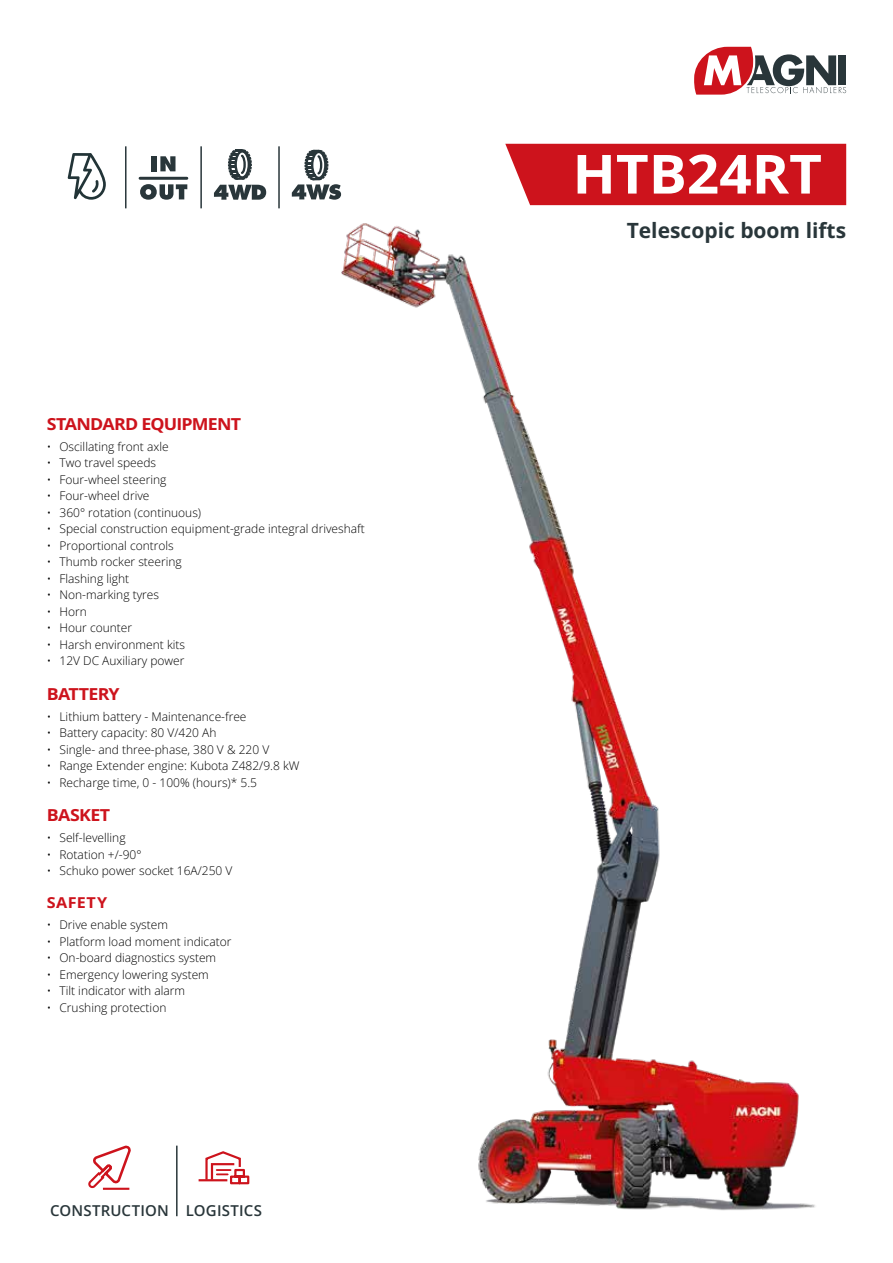
<style>
.page{position:relative;width:893px;height:1263px;background:#fff}
.page>*{position:absolute;margin:0;border:0;box-sizing:border-box;transform-origin:0 0}
.t1{font:700 54px "Open Sans";color:#fff;scale:1.05 1}
.t2{font:700 21px "Open Sans";color:#29363a}
.t3{font:700 16.5px "Open Sans";letter-spacing:-.04em;color:#cd131c;scale:1.08 1}
.t4{font:600 15px "Open Sans";letter-spacing:.01em;color:#29363a}
.t5{font:700 15px "Open Sans";letter-spacing:.035em;color:#cd131c;scale:1.08 1}
.t6{font:300 12px "Open Sans";color:#000}
</style>
<div class="page">
<svg style="left:694px;top:47px;width:152px;height:48px"></svg>
<div style="left:505px;top:144px;width:342px;height:61px;background:#cd131c"></div>
<img style="left:341px;top:223px;width:474px;height:988px">
<div style="left:152px;top:156px;width:5px;height:15px;background:#29363a"></div>
<svg style="left:160px;top:156px;width:15px;height:15px"></svg>
<svg style="left:140px;top:184px;width:47px;height:16px"></svg>
<hr style="left:140px;top:177px;width:47px;height:3px;background:#29363a">
<hr style="left:125px;top:146px;width:2px;height:62px;background:#29363a">
<hr style="left:200px;top:146px;width:2px;height:62px;background:#29363a">
<hr style="left:278px;top:146px;width:2px;height:62px;background:#29363a">
<svg style="left:214px;top:149px;width:52px;height:51px"></svg>
<svg style="left:292px;top:150px;width:49px;height:50px"></svg>
<svg style="left:68px;top:153px;width:38px;height:47px"></svg>
<svg style="left:88px;top:1145px;width:43px;height:45px"></svg>
<hr style="left:103px;top:1188px;width:26px;height:2px;background:#cd131c">
<svg style="left:204px;top:1151px;width:46px;height:34px"></svg>
<hr style="left:199px;top:1179px;width:28px;height:2px;background:#cd131c">
<hr style="left:176px;top:1145px;width:2px;height:71px;background:#29363a">
<h3 class="t3" style="left:47px;top:412px;width:182px">STANDARD EQUIPMENT</h3>
<p class="t6" style="left:47px;top:438px;width:124px">• Oscillating front axle</p>
<p class="t6" style="left:47px;top:455px;width:111px">• Two travel speeds</p>
<p class="t6" style="left:47px;top:471px;width:121px">• Four-wheel steering</p>
<p class="t6" style="left:47px;top:488px;width:104px">• Four-wheel drive</p>
<p class="t6" style="left:47px;top:504px;width:156px">• 360° rotation (continuous)</p>
<p class="t6" style="left:47px;top:521px;width:320px">• Special construction equipment-grade integral driveshaft</p>
<p class="t6" style="left:47px;top:537px;width:129px">• Proportional controls</p>
<p class="t6" style="left:47px;top:554px;width:137px">• Thumb rocker steering</p>
<p class="t6" style="left:47px;top:570px;width:84px">• Flashing light</p>
<p class="t6" style="left:47px;top:587px;width:114px">• Non-marking tyres</p>
<p class="t6" style="left:47px;top:603px;width:42px">• Horn</p>
<p class="t6" style="left:47px;top:620px;width:87px">• Hour counter</p>
<p class="t6" style="left:47px;top:636px;width:140px">• Harsh environment kits</p>
<p class="t6" style="left:47px;top:653px;width:139px">• 12V DC Auxiliary power</p>
<h3 class="t3" style="left:47px;top:682px;width:69px">BATTERY</h3>
<p class="t6" style="left:47px;top:708px;width:201px">• Lithium battery - Maintenance-free</p>
<p class="t6" style="left:47px;top:725px;width:171px">• Battery capacity: 80 V/420 Ah</p>
<p class="t6" style="left:47px;top:741px;width:224px">• Single- and three-phase, 380 V &amp; 220 V</p>
<p class="t6" style="left:47px;top:758px;width:254px">• Range Extender engine: Kubota Z482/9.8 kW</p>
<p class="t6" style="left:47px;top:774px;width:212px">• Recharge time, 0 - 100% (hours)* 5.5</p>
<h3 class="t3" style="left:47px;top:804px;width:60px">BASKET</h3>
<p class="t6" style="left:47px;top:830px;width:80px">• Self-levelling</p>
<p class="t6" style="left:47px;top:846px;width:96px">• Rotation +/-90°</p>
<p class="t6" style="left:47px;top:863px;width:187px">• Schuko power socket 16A/250 V</p>
<p class="t5" style="left:47px;top:892px;width:57px">SAFETY</p>
<p class="t6" style="left:47px;top:916px;width:123px">• Drive enable system</p>
<p class="t6" style="left:47px;top:933px;width:186px">• Platform load moment indicator</p>
<p class="t6" style="left:47px;top:949px;width:171px">• On-board diagnostics system</p>
<p class="t6" style="left:47px;top:966px;width:164px">• Emergency lowering system</p>
<p class="t6" style="left:47px;top:982px;width:140px">• Tilt indicator with alarm</p>
<p class="t6" style="left:47px;top:999px;width:121px">• Crushing protection</p>
<p class="t4" style="left:50px;top:1200px;width:213px">CONSTRUCTION LOGISTICS</p>
<h1 class="t1" style="left:572px;top:136px;width:239px">HTB24RT</h1>
<h2 class="t2" style="left:627px;top:216px;width:221px">Telescopic boom lifts</h2>
</div>
